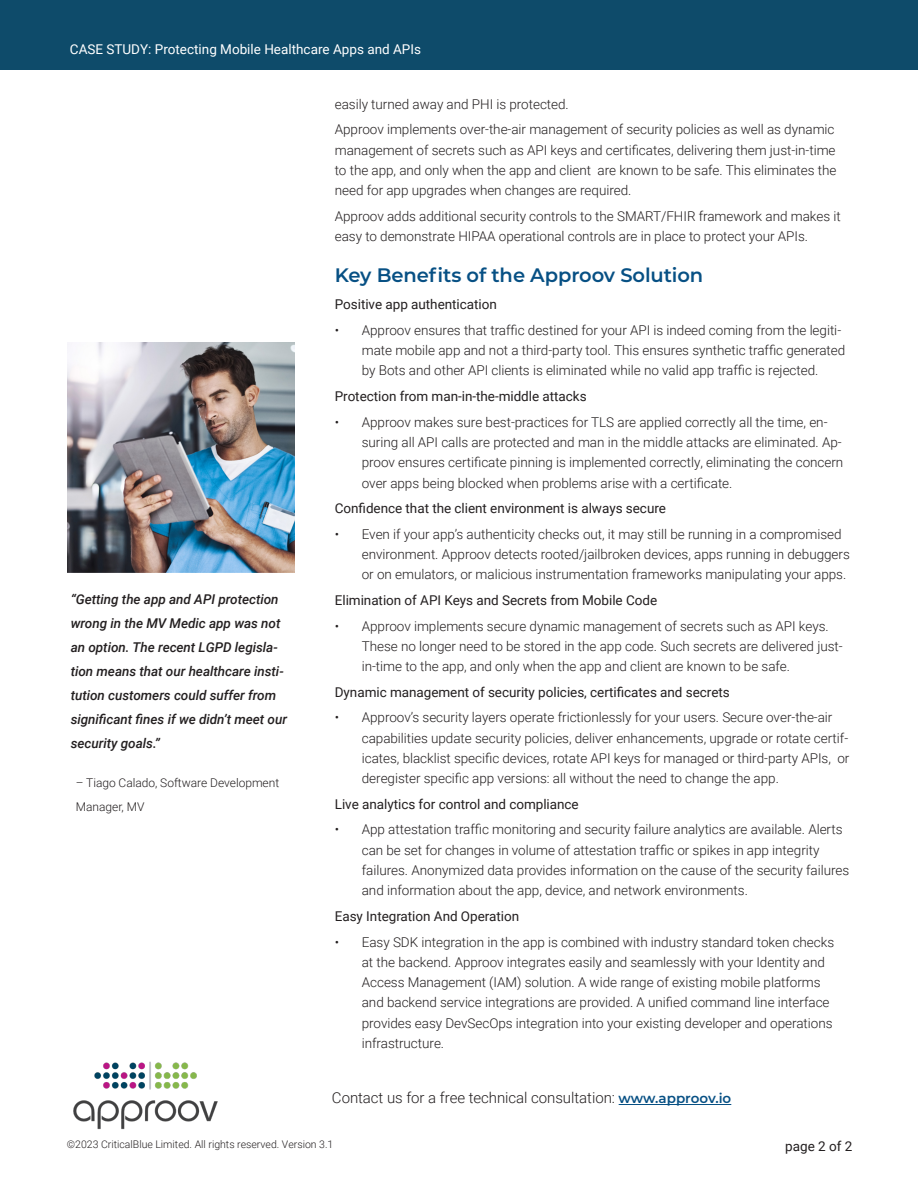
<style>
.page{position:relative;width:918px;height:1188px;background:#fff}
.page>*{position:absolute;margin:0;border:0;box-sizing:border-box;transform-origin:0 0}
._01_Body_Head_1{font:600 19.5px "Montserrat";letter-spacing:-.005em;color:#075084}
.t1{font:300 15px "Roboto";letter-spacing:-.005em;color:#231f20}
._01_Body{font:300 13.5px/20.2px "Roboto";letter-spacing:-.005em;color:#231f20}
._01_Body-2{font:13.5px "Roboto";letter-spacing:-.005em;color:#231f20}
.Main_quote{font:italic 500 13.5px/24px "Roboto";letter-spacing:-.005em;color:#231f20}
.t2{font:13.5px "Roboto";color:#fff}
._02_Call_out{font:300 12px/24px "Roboto";letter-spacing:-.005em;color:#231f20}
.t3{font:300 10.5px "Roboto";color:#231f20}
.s1{font-family:"Montserrat";font-weight:600;font-size:13.5px;color:#075084}
</style>
<div class="page">
<div style="left:0;top:0;width:918px;height:69px;background:#0e4b6a"></div>
<img style="left:73px;top:1061px;width:145px;height:69px">
<hr style="left:619px;top:1104px;width:112px;height:1px;background:#075084">
<img style="left:68px;top:343px;width:227px;height:229px">
<p class="t2" style="left:70px;top:39px;width:353px">CASE STUDY: Protecting Mobile Healthcare Apps and APIs</p>
<p class="Main_quote" style="left:71px;top:587px;width:218px">“Getting the app and API protection wrong in the MV Medic app was not an option. The recent LGPD legisla&shy;tion means that our healthcare insti&shy;tution customers could suffer from significant fines if we didn’t meet our security goals.”</p>
<p class="_02_Call_out" style="left:76px;top:771px;width:205px">– Tiago Calado, Software Development<br>Manager, MV</p>
<p class="_01_Body" style="left:335px;top:93px;width:236px">easily turned away and PHI is protected.</p>
<p class="_01_Body" style="left:335px;top:119px;width:503px">Approov implements over-the-air management of security policies as well as dynamic management of secrets such as API keys and certificates, delivering them just-in-time to the app, and only when the app and client are known to be safe. This eliminates the need for app upgrades when changes are required.</p>
<p class="_01_Body" style="left:335px;top:205px;width:507px">Approov adds additional security controls to the SMART/FHIR framework and makes it easy to demonstrate HIPAA operational controls are in place to protect your APIs.</p>
<p class="_01_Body_Head_1" style="left:335px;top:262px;width:370px">Key Benefits of the Approov Solution</p>
<p class="_01_Body-2" style="left:335px;top:295px;width:164px">Positive app authentication</p>
<p class="_01_Body" style="left:362px;top:320px;width:485px;text-indent:-27px">• Approov ensures that traffic destined for your API is indeed coming from the legiti&shy;mate mobile app and not a third-party tool. This ensures synthetic traffic generated by Bots and other API clients is eliminated while no valid app traffic is rejected.</p>
<p class="_01_Body-2" style="left:335px;top:387px;width:253px">Protection from man-in-the-middle attacks</p>
<p class="_01_Body" style="left:362px;top:411px;width:483px;text-indent:-27px">• Approov makes sure best-practices for TLS are applied correctly all the time, en&shy;suring all API calls are protected and man in the middle attacks are eliminated. Ap&shy;proov ensures certificate pinning is implemented correctly, eliminating the concern over apps being blocked when problems arise with a certificate.</p>
<p class="_01_Body-2" style="left:335px;top:499px;width:333px">Confidence that the client environment is always secure</p>
<p class="_01_Body" style="left:362px;top:523px;width:490px;text-indent:-27px">• Even if your app’s authenticity checks out, it may still be running in a compromised environment. Approov detects rooted/jailbroken devices, apps running in debuggers or on emulators, or malicious instrumentation frameworks manipulating your apps.</p>
<p class="_01_Body-2" style="left:335px;top:591px;width:324px">Elimination of API Keys and Secrets from Mobile Code</p>
<p class="_01_Body" style="left:362px;top:615px;width:482px;text-indent:-27px">• Approov implements secure dynamic management of secrets such as API keys.<br>These no longer need to be stored in the app code. Such secrets are delivered just&shy;in-time to the app, and only when the app and client are known to be safe.</p>
<p class="_01_Body-2" style="left:335px;top:683px;width:397px">Dynamic management of security policies, certificates and secrets</p>
<p class="_01_Body" style="left:362px;top:707px;width:489px;text-indent:-27px">• Approov’s security layers operate frictionlessly for your users. Secure over-the-air capabilities update security policies, deliver enhancements, upgrade or rotate certif&shy;icates, blacklist specific devices, rotate API keys for managed or third-party APIs, or deregister specific app versions: all without the need to change the app.</p>
<p class="_01_Body-2" style="left:335px;top:795px;width:245px">Live analytics for control and compliance</p>
<p class="_01_Body" style="left:362px;top:819px;width:489px;text-indent:-27px">• App attestation traffic monitoring and security failure analytics are available. Alerts can be set for changes in volume of attestation traffic or spikes in app integrity failures. Anonymized data provides information on the cause of the security failures and information about the app, device, and network environments.</p>
<p class="_01_Body-2" style="left:335px;top:907px;width:186px">Easy Integration And Operation</p>
<p class="_01_Body" style="left:362px;top:931px;width:474px;text-indent:-27px">• Easy SDK integration in the app is combined with industry standard token checks at the backend. Approov integrates easily and seamlessly with your Identity and Access Management (IAM) solution. A wide range of existing mobile platforms and backend service integrations are provided. A unified command line interface provides easy DevSecOps integration into your existing developer and operations infrastructure.</p>
<p class="t1" style="left:332px;top:1087px;width:401px">Contact us for a free technical consultation: <span class="s1">www.approov.io</span></p>
<p class="t3" style="left:67px;top:1137px;width:268px">©2023 CriticalBlue Limited. All rights reserved. Version 3.1</p>
<p class="_01_Body-2" style="left:785px;top:1137px;width:69px">page 2 of 2</p>
</div>
